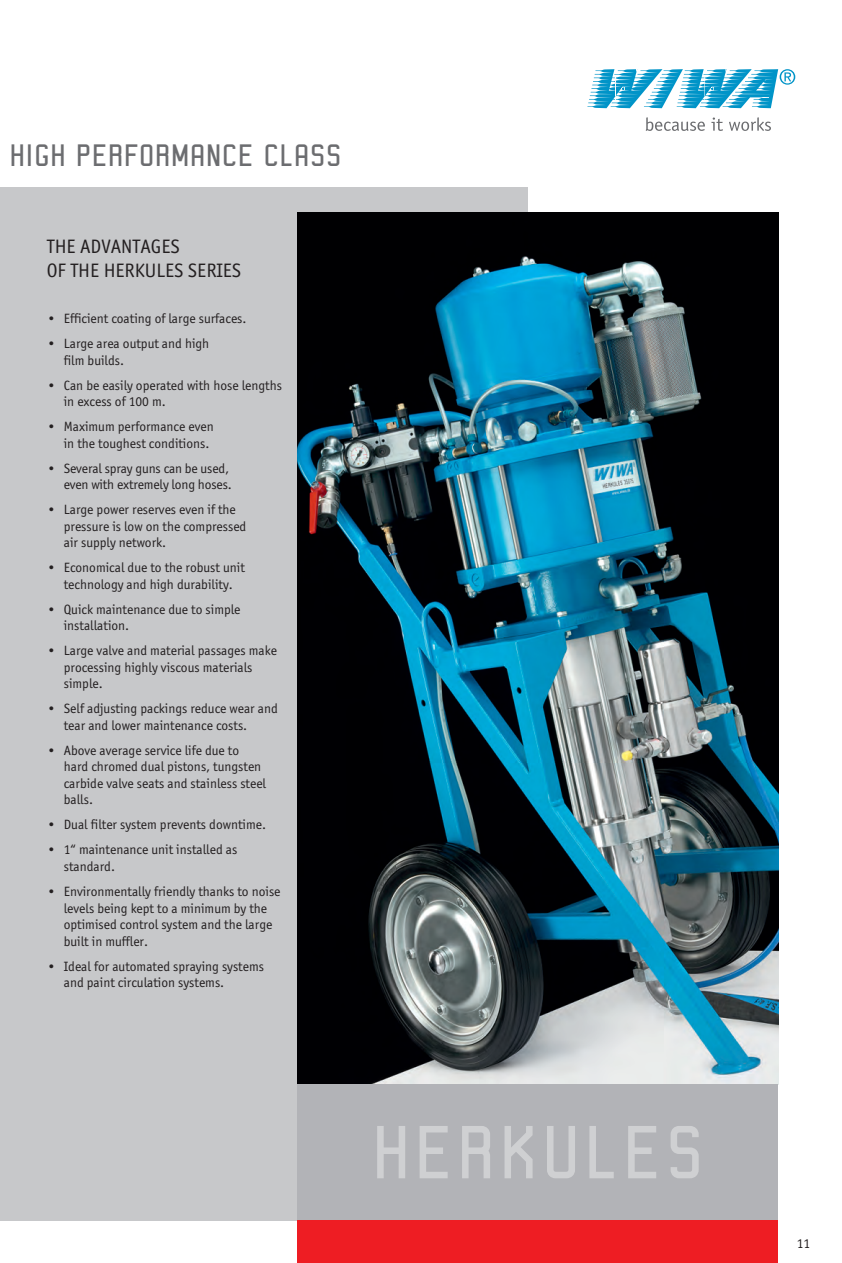
<style>
.page{position:relative;width:842px;height:1263px;background:#fff}
.page>*{position:absolute;margin:0;border:0;box-sizing:border-box;transform-origin:0 0}
.t1{font:79.5px "Robust ICG";letter-spacing:.04em;color:#cfd0d2}
.t2{font:32.25px "Robust ICG";letter-spacing:.005em;color:#6c6d70}
.t3{font:19.5px/23.4px "Officina San ITC";color:#231f20}
.Aufzählung_Pluspunkt{font:13.5px/16.5px "Officina San ITC";color:#231f20}
</style>
<div class="page">
<svg style="left:646px;top:117px;width:59px;height:14px"></svg>
<svg style="left:711px;top:117px;width:12px;height:14px"></svg>
<svg style="left:729px;top:117px;width:42px;height:14px"></svg>
<svg style="left:587px;top:69px;width:208px;height:39px"></svg>
<div style="left:0;top:187px;width:527px;height:1033px;background:#c7c8ca"></div>
<img style="left:298px;top:213px;width:480px;height:871px">
<div style="left:298px;top:1084px;width:480px;height:136px;background:#b2b3b7"></div>
<div style="left:298px;top:1220px;width:480px;height:43px;background:#ee1d23"></div>
<h2 class="t2" style="left:9px;top:138px;width:334px">HIGH PERFORMANCE CLASS</h2>
<p class="t3" style="left:47px;top:235px;width:196px">THE ADVANTAGES<br>OF THE HERKULES SERIES</p>
<p class="Aufzählung_Pluspunkt" style="left:47px;top:310px;width:201px">• Efficient coating of large surfaces.</p>
<p class="Aufzählung_Pluspunkt" style="left:64px;top:335px;width:147px;text-indent:-17px">• Large area output and high film builds.</p>
<p class="Aufzählung_Pluspunkt" style="left:64px;top:377px;width:220px;text-indent:-17px">• Can be easily operated with hose lengths in excess of 100 m.</p>
<p class="Aufzählung_Pluspunkt" style="left:64px;top:418px;width:151px;text-indent:-17px">• Maximum performance even in the toughest conditions.</p>
<p class="Aufzählung_Pluspunkt" style="left:47px;top:460px;width:186px;text-align:right">• Several spray guns can be used, even with extremely long hoses.</p>
<p class="Aufzählung_Pluspunkt" style="left:64px;top:501px;width:184px;text-indent:-17px">• Large power reserves even if the pressure is low on the compressed air supply network.</p>
<p class="Aufzählung_Pluspunkt" style="left:47px;top:559px;width:200px;text-align:center">• Economical due to the robust unit technology and high durability.</p>
<p class="Aufzählung_Pluspunkt" style="left:64px;top:601px;width:178px;text-indent:-17px">• Quick maintenance due to simple installation.</p>
<p class="Aufzählung_Pluspunkt" style="left:64px;top:642px;width:215px;text-indent:-17px">• Large valve and material passages make processing highly viscous materials simple.</p>
<p class="Aufzählung_Pluspunkt" style="left:64px;top:701px;width:216px;text-indent:-17px">• Self adjusting packings reduce wear and tear and lower maintenance costs.</p>
<p class="Aufzählung_Pluspunkt" style="left:64px;top:742px;width:204px;text-indent:-17px">• Above average service life due to hard chromed dual pistons, tungsten carbide valve seats and stainless steel balls.</p>
<p class="Aufzählung_Pluspunkt" style="left:47px;top:817px;width:221px">• Dual filter system prevents downtime.</p>
<p class="Aufzählung_Pluspunkt" style="left:64px;top:842px;width:175px;text-indent:-17px">• 1“ maintenance unit installed as standard.</p>
<p class="Aufzählung_Pluspunkt" style="left:64px;top:883px;width:218px;text-indent:-17px">• Environmentally friendly thanks to noise levels being kept to a minimum by the optimised control system and the large built in muffler.</p>
<p class="Aufzählung_Pluspunkt" style="left:64px;top:958px;width:202px;text-indent:-17px">• Ideal for automated spraying systems and paint circulation systems.</p>
<p class="t1" style="left:371px;top:1109px;width:334px">HERKULES</p>
<p class="Aufzählung_Pluspunkt" style="left:797px;top:1235px;width:15px">11</p>
</div>
